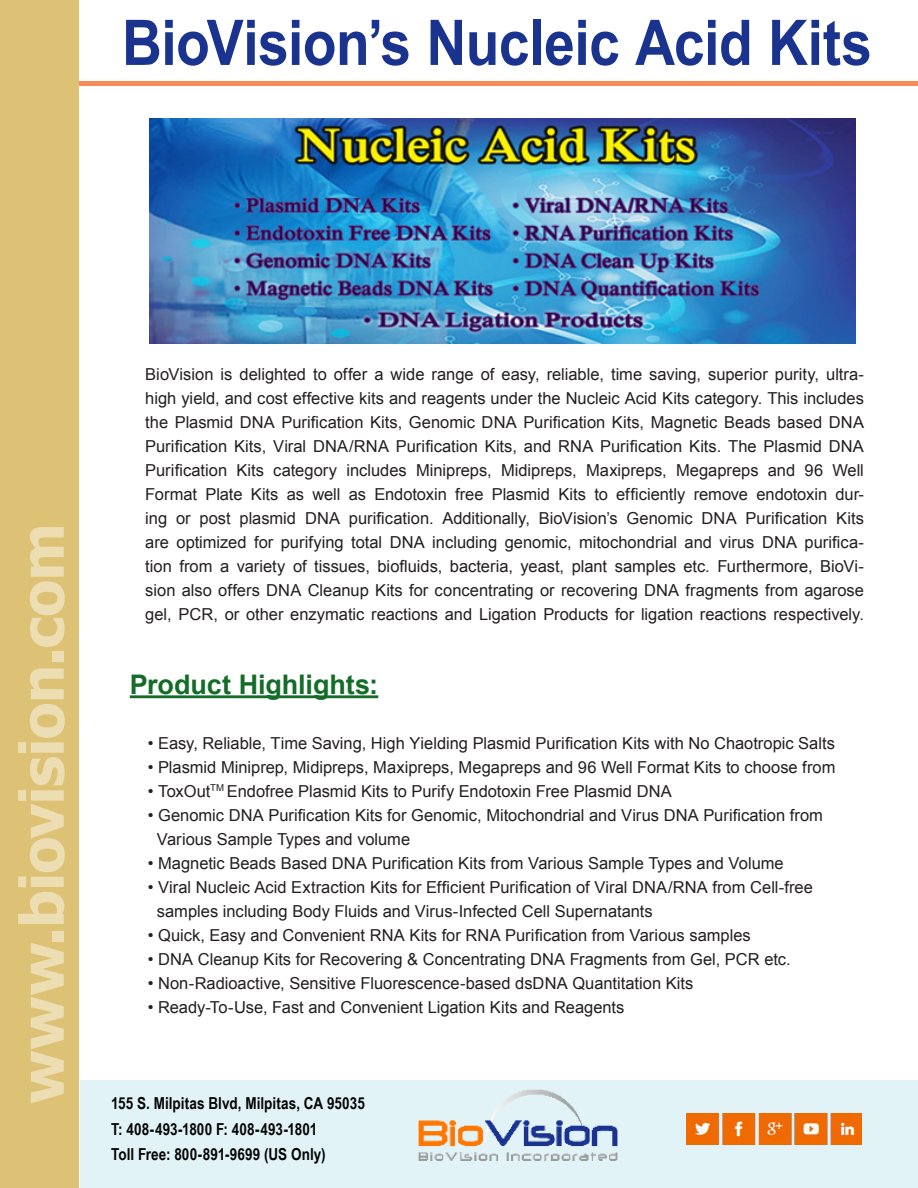
<style>
.page{position:relative;width:918px;height:1188px;background:#fff}
.page>*{position:absolute;margin:0;border:0;box-sizing:border-box;transform-origin:0 0}
.t1{font:700 63px "Arial Narrow";letter-spacing:-.01em;color:#19338f;scale:1.07 1}
.t2{font:700 60px "Tahoma";letter-spacing:-.015em;color:#edddb3}
.t3{font:700 27px "Arial";letter-spacing:-.005em;color:#146c29}
.t4{font:16.5px/24px "Arial";color:#231f20;text-align:justify}
.t5{font:700 16.5px/25.5px "Arial Narrow";letter-spacing:.005em;color:#040503}
</style>
<div class="page">
<div style="left:0;top:0;width:79px;height:1188px;background:#ddc275"></div>
<div style="left:80px;top:1080px;width:838px;height:108px;background:#e2f3f8"></div>
<img style="left:418px;top:1089px;width:200px;height:72px">
<img style="left:686px;top:1113px;width:175px;height:32px">
<div style="left:80px;top:81px;width:838px;height:5px;background:#f68b59"></div>
<img style="left:149px;top:119px;width:707px;height:224px">
<hr style="left:130px;top:695px;width:248px;height:3px;background:#146c29">
<p class="t1" style="left:122px;top:-5px;width:702px">BioVision’s Nucleic Acid Kits</p>
<h2 class="t2" style="left:0;top:1104px;width:582px;rotate:-90deg">www.biovision.com</h2>
<p class="t4" style="left:145px;top:362px;width:720px">BioVision is delighted to offer a wide range of easy, reliable, time saving, superior purity, ultra&shy;high yield, and cost effective kits and reagents under the Nucleic Acid Kits category. This includes the Plasmid DNA Purification Kits, Genomic DNA Purification Kits, Magnetic Beads based DNA Purification Kits, Viral DNA/RNA Purification Kits, and RNA Purification Kits. The Plasmid DNA Purification Kits category includes Minipreps, Midipreps, Maxipreps, Megapreps and 96 Well Format Plate Kits as well as Endotoxin free Plasmid Kits to efficiently remove endotoxin dur&shy;ing or post plasmid DNA purification. Additionally, BioVision’s Genomic DNA Purification Kits are optimized for purifying total DNA including genomic, mitochondrial and virus DNA purifica&shy;tion from a variety of tissues, biofluids, bacteria, yeast, plant samples etc. Furthermore, BioVi&shy;sion also offers DNA Cleanup Kits for concentrating or recovering DNA fragments from agarose gel, PCR, or other enzymatic reactions and Ligation Products for ligation reactions respectively.</p>
<p class="t3" style="left:130px;top:666px;width:250px">Product Highlights:</p>
<p class="t4" style="left:148px;top:731px;width:689px">• Easy, Reliable, Time Saving, High Yielding Plasmid Purification Kits with No Chaotropic Salts</p>
<p class="t4" style="left:148px;top:755px;width:689px">• Plasmid Miniprep, Midipreps, Maxipreps, Megapreps and 96 Well Format Kits to choose from</p>
<p class="t4" style="left:148px;top:779px;width:526px">• ToxOut<sup>TM</sup> Endofree Plasmid Kits to Purify Endotoxin Free Plasmid DNA</p>
<p class="t4" style="left:148px;top:803px;width:677px">• Genomic DNA Purification Kits for Genomic, Mitochondrial and Virus DNA Purification from</p>
<p class="t4" style="left:157px;top:827px;width:255px">Various Sample Types and volume</p>
<p class="t4" style="left:148px;top:851px;width:637px">• Magnetic Beads Based DNA Purification Kits from Various Sample Types and Volume</p>
<p class="t4" style="left:148px;top:875px;width:667px">• Viral Nucleic Acid Extraction Kits for Efficient Purification of Viral DNA/RNA from Cell-free</p>
<p class="t4" style="left:157px;top:899px;width:497px">samples including Body Fluids and Virus-Infected Cell Supernatants</p>
<p class="t4" style="left:148px;top:923px;width:605px">• Quick, Easy and Convenient RNA Kits for RNA Purification from Various samples</p>
<p class="t4" style="left:148px;top:947px;width:644px">• DNA Cleanup Kits for Recovering &amp; Concentrating DNA Fragments from Gel, PCR etc.</p>
<p class="t4" style="left:148px;top:971px;width:547px">• Non-Radioactive, Sensitive Fluorescence-based dsDNA Quantitation Kits</p>
<p class="t4" style="left:148px;top:995px;width:478px">• Ready-To-Use, Fast and Convenient Ligation Kits and Reagents</p>
<p class="t5" style="left:111px;top:1090px;width:255px">155 S. Milpitas Blvd, Milpitas, CA 95035<br>T: 408-493-1800 F: 408-493-1801<br>Toll Free: 800-891-9699 (US Only)</p>
</div>
